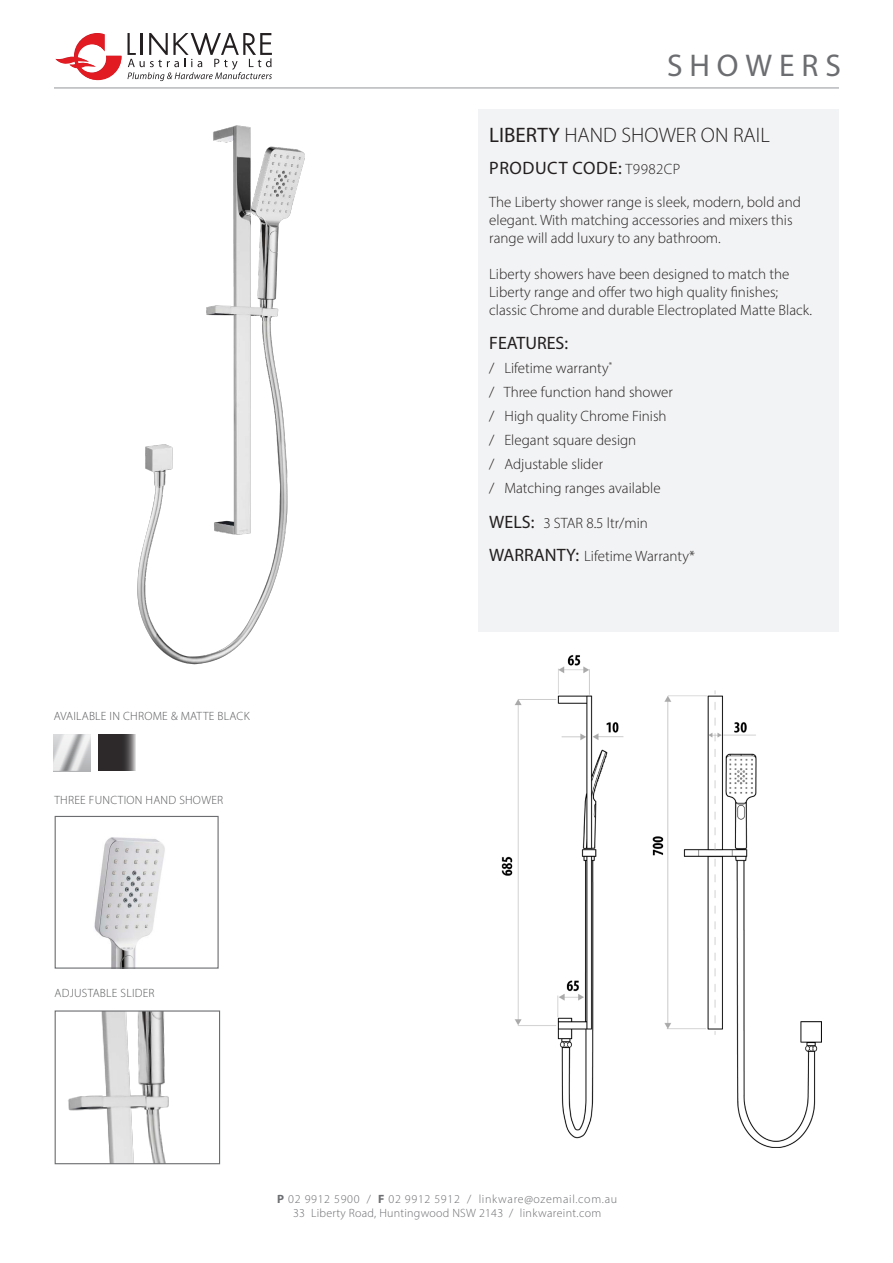
<style>
.page{position:relative;width:893px;height:1263px;background:#fff}
.page>*{position:absolute;margin:0;border:0;box-sizing:border-box;transform-origin:0 0}
.t1{font:31.5px "Myriad Pro";letter-spacing:.22em;color:#6c6d70}
.t2{font:300 21px "Myriad Pro";color:#231f20}
.t3{font:18px "Myriad Pro";letter-spacing:.02em;color:#231f20}
.t4{font:18px "Myriad Pro";color:#231f20}
.t5{font:300 15px/18px "Myriad Pro";color:#231f20}
.t6{font:300 12px "Myriad Pro";letter-spacing:.02em;color:#57585a}
.t7{font:300 12px "Myriad Pro";letter-spacing:.03em;color:#6c6d70}
.t8{font:300 12px "Myriad Pro";letter-spacing:.055em;color:#6c6d70}
.s1{font-weight:400}
.s2{font-weight:300;font-size:15px}
.s3{font-weight:400;font-size:18px}
.s4{font-weight:700}
</style>
<div class="page">
<div style="left:479px;top:109px;width:360px;height:522px;background:#f2f3f4"></div>
<hr style="left:54px;top:88px;width:785px;height:1px;background:#939598">
<svg style="left:55px;top:33px;width:66px;height:47px"></svg>
<svg style="left:128px;top:33px;width:144px;height:48px"></svg>
<img style="left:94px;top:837px;width:71px;height:130px">
<div style="left:55px;top:816px;width:164px;height:153px;border:1px solid #6c6d70"></div>
<img style="left:68px;top:1012px;width:101px;height:150px">
<div style="left:55px;top:1010px;width:165px;height:154px;border:1px solid #6c6d70"></div>
<svg style="left:53px;top:734px;width:46px;height:37px"></svg>
<svg style="left:99px;top:734px;width:37px;height:37px"></svg>
<img style="left:501px;top:655px;width:320px;height:492px">
<img style="left:137px;top:125px;width:168px;height:540px">
<p class="t6" style="left:54px;top:709px;width:197px">AVAILABLE IN CHROME &amp; MATTE BLACK</p>
<p class="t6" style="left:54px;top:793px;width:170px">THREE FUNCTION HAND SHOWER</p>
<p class="t6" style="left:55px;top:986px;width:102px">ADJUSTABLE SLIDER</p>
<p class="t1" style="left:667px;top:46px;width:175px">SHOWERS</p>
<p class="t2" style="left:489px;top:123px;width:282px"><span class="s1">LIBERTY</span> HAND SHOWER ON RAIL</p>
<p class="t3" style="left:489px;top:157px;width:193px">PRODUCT CODE: <span class="s2">T9982CP</span></p>
<p class="t5" style="left:489px;top:192px;width:313px">The Liberty shower range is sleek, modern, bold and elegant. With matching accessories and mixers this range will add luxury to any bathroom.</p>
<p class="t5" style="left:489px;top:264px;width:324px">Liberty showers have been designed to match the<br>Liberty range and offer two high quality finishes; classic Chrome and durable Electroplated Matte Black.</p>
<p class="t4" style="left:489px;top:332px;width:80px">FEATURES:</p>
<p class="t5" style="left:489px;top:359px;width:124px">/ Lifetime warranty<sup>*</sup></p>
<p class="t5" style="left:489px;top:383px;width:185px">/ Three function hand shower</p>
<p class="t5" style="left:489px;top:407px;width:179px">/ High quality Chrome Finish</p>
<p class="t5" style="left:489px;top:431px;width:149px">/ Elegant square design</p>
<p class="t5" style="left:489px;top:455px;width:115px">/ Adjustable slider</p>
<p class="t5" style="left:489px;top:479px;width:173px">/ Matching ranges available</p>
<p class="t5" style="left:489px;top:514px;width:160px"><span class="s3">WELS:</span> 3 STAR 8.5 ltr/min</p>
<p class="t5" style="left:489px;top:547px;width:207px"><span class="s3">WARRANTY:</span> Lifetime Warranty*</p>
<p class="t8" style="left:277px;top:1191px;width:341px"><span class="s4">P</span> 02 9912 5900 / <span class="s4">F</span> 02 9912 5912 / linkware@ozemail.com.au</p>
<p class="t7" style="left:293px;top:1206px;width:310px">33 Liberty Road, Huntingwood NSW 2143 / linkwareint.com</p>
</div>
